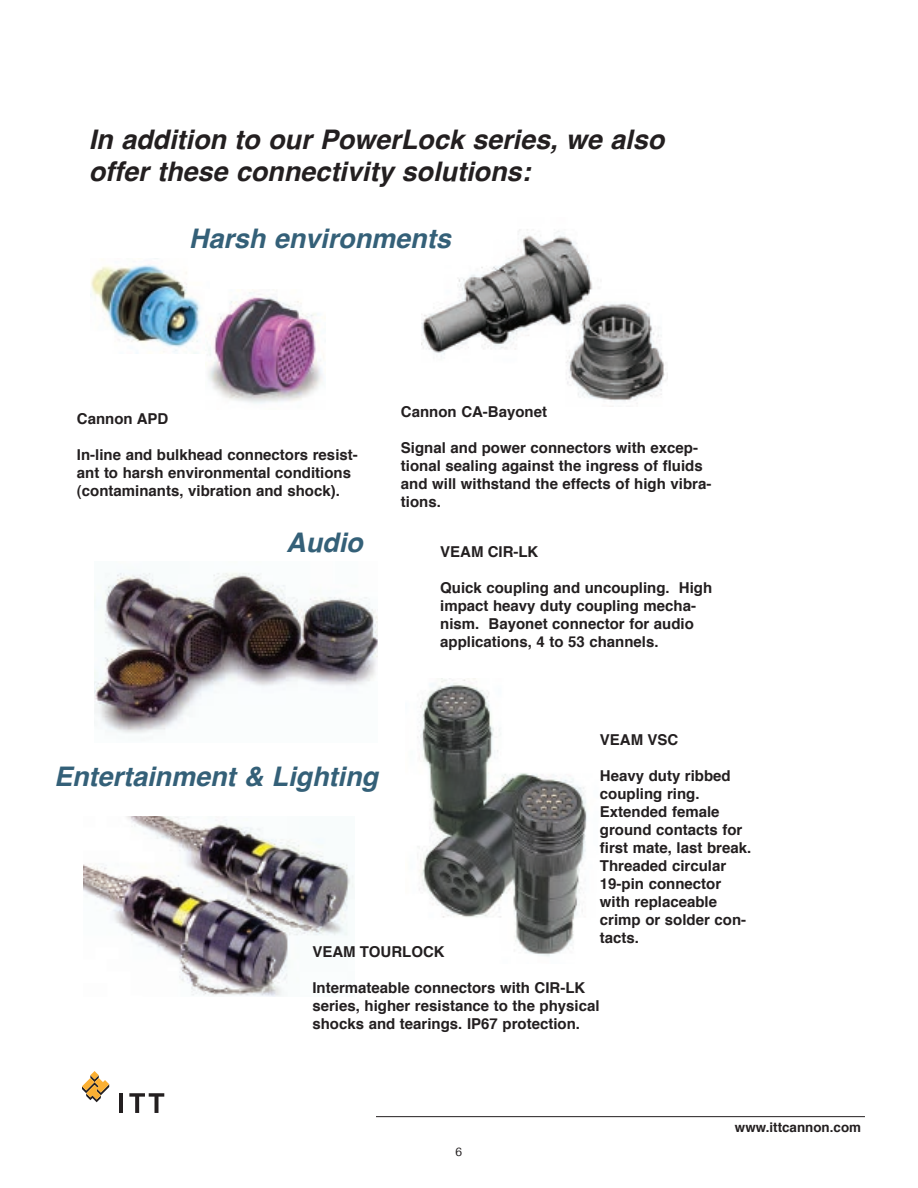
<style>
.page{position:relative;width:918px;height:1188px;background:#fff}
.page>*{position:absolute;margin:0;border:0;box-sizing:border-box;transform-origin:0 0}
.t1{font:italic 700 27px/32.4px "Helvetica";color:#231f20}
.t2{font:italic 700 27px "Helvetica";color:#346078}
.t3{font:700 15px/18px "Helvetica";color:#231f20}
.t4{font:700 13.35px "Helvetica";color:#231f20}
.t5{font:12px "Helvetica Neue LT";color:#231f20}
</style>
<div class="page">
<hr style="left:376px;top:1116px;width:489px;height:1px;background:#231f20">
<svg style="left:82px;top:1071px;width:27px;height:31px"></svg>
<hr style="left:119px;top:1093px;width:4px;height:20px;background:#231f20">
<svg style="left:129px;top:1093px;width:35px;height:20px"></svg>
<img style="left:421px;top:229px;width:247px;height:175px">
<img style="left:417px;top:678px;width:170px;height:279px">
<img style="left:90px;top:265px;width:111px;height:89px">
<img style="left:84px;top:816px;width:270px;height:181px">
<img style="left:94px;top:572px;width:284px;height:162px">
<img style="left:205px;top:289px;width:119px;height:115px">
<h1 class="t1" style="left:89px;top:126px;width:577px">In addition to our PowerLock series, we also offer these connectivity solutions:</h1>
<h1 class="t2" style="left:189px;top:228px;width:263px">Harsh environments</h1>
<p class="t3" style="left:77px;top:411px;width:93px">Cannon APD</p>
<p class="t3" style="left:77px;top:447px;width:282px">In-line and bulkhead connectors resist&shy;ant to harsh environmental conditions (contaminants, vibration and shock).</p>
<h1 class="t2" style="left:286px;top:531px;width:78px">Audio</h1>
<p class="t3" style="left:401px;top:404px;width:148px">Cannon CA-Bayonet</p>
<p class="t3" style="left:401px;top:440px;width:312px">Signal and power connectors with excep&shy;tional sealing against the ingress of fluids and will withstand the effects of high vibra&shy;tions.</p>
<p class="t3" style="left:440px;top:544px;width:100px">VEAM CIR-LK</p>
<p class="t3" style="left:440px;top:580px;width:274px">Quick coupling and uncoupling. High impact heavy duty coupling mecha&shy;nism. Bayonet connector for audio applications, 4 to 53 channels.</p>
<h1 class="t2" style="left:54px;top:765px;width:326px">Entertainment &amp; Lighting</h1>
<p class="t3" style="left:600px;top:732px;width:80px">VEAM VSC</p>
<p class="t3" style="left:600px;top:768px;width:153px">Heavy duty ribbed coupling ring.<br>Extended female ground contacts for first mate, last break.<br>Threaded circular<br>19-pin connector with replaceable crimp or solder con&shy;tacts.</p>
<p class="t3" style="left:312px;top:944px;width:134px">VEAM TOURLOCK</p>
<p class="t3" style="left:312px;top:980px;width:289px">Intermateable connectors with CIR-LK series, higher resistance to the physical shocks and tearings. IP67 protection.</p>
<p class="t5" style="left:456px;top:1147px;width:8px">6</p>
<p class="t4" style="left:735px;top:1122px;width:128px">www.ittcannon.com</p>
</div>
